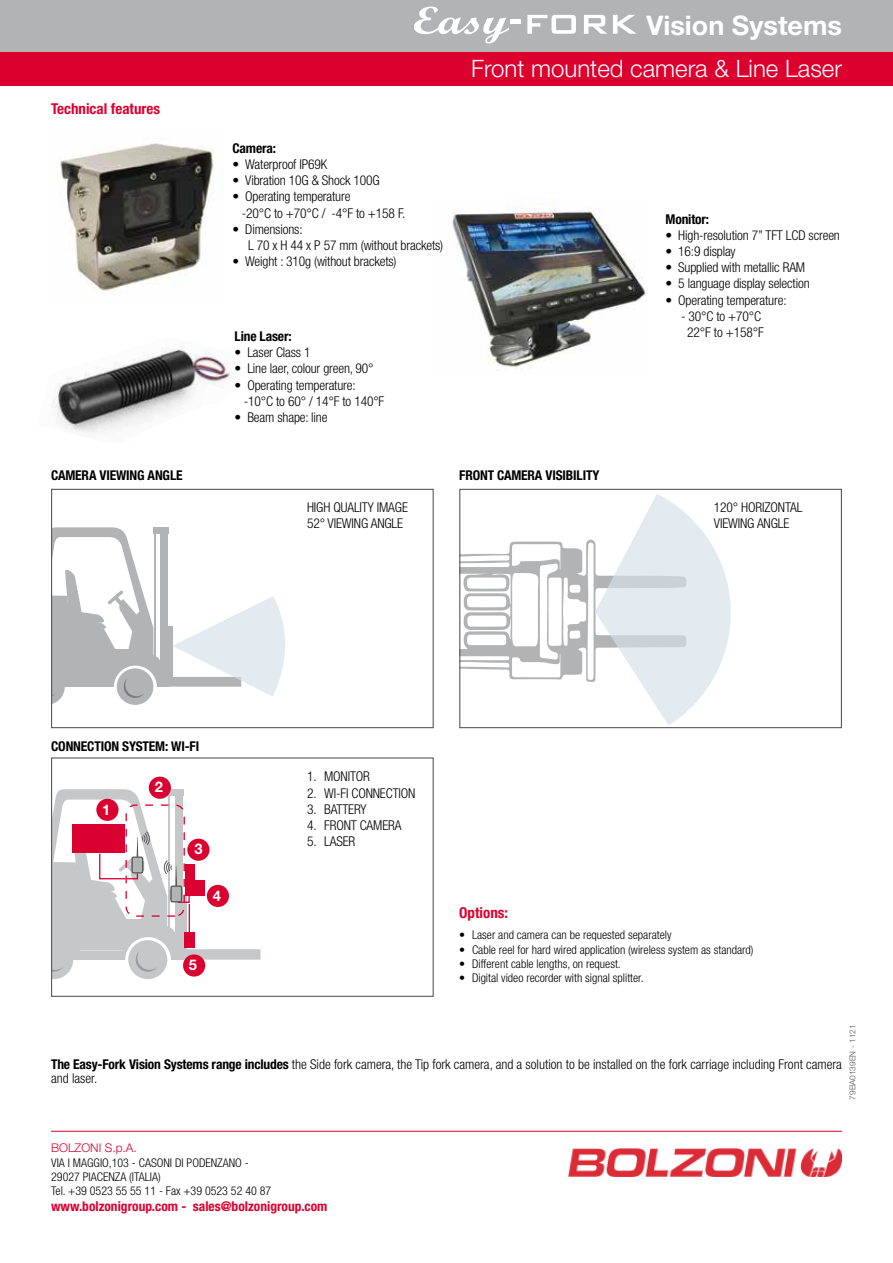
<style>
.page{position:relative;width:893px;height:1263px;background:#fff}
.page>*{position:absolute;margin:0;border:0;box-sizing:border-box;transform-origin:0 0}
.t1{font:700 27px "Helvetica Neue LT Std";color:#fff}
.t2{font:300 24px "Helvetica Neue LT Std";color:#fff}
.t3{font:700 condensed 15px "Helvetica Neue LT Std";color:#dc002e}
.t4{font:700 14.7px "Helvetica Neue LT Std";color:#fff}
.t5{font:300 condensed 13.5px/16.2px "Helvetica Neue LT Std";letter-spacing:-.01em;color:#000}
.t6{font:700 condensed 13.5px "Helvetica Neue LT Std";letter-spacing:-.01em;color:#000}
.t7{font:700 condensed 13.5px "Helvetica Neue LT Std";color:#dc002e}
.t8{font:300 condensed 12px/14.4px "Helvetica Neue LT Std";color:#000}
.t9{font:300 12px "Helvetica Neue LT Std";color:#dc002e}
.t10{font:300 8.25px "Helvetica Neue LT Std";color:#58585a}
.s1{font-weight:700}
</style>
<div class="page">
<hr style="left:51px;top:1131px;width:791px;height:1px;background:#dc002e">
<img style="left:568px;top:1148px;width:274px;height:29px">
<div style="left:0;top:51px;width:893px;height:34px;background:#dc002e"></div>
<div style="left:0;top:0;width:893px;height:51px;background:#b1b3b4"></div>
<svg style="left:53px;top:527px;width:232px;height:178px"></svg>
<div style="left:51px;top:489px;width:383px;height:239px;border:1px solid #58585a"></div>
<svg style="left:461px;top:494px;width:270px;height:231px"></svg>
<div style="left:459px;top:489px;width:383px;height:239px;border:1px solid #58585a"></div>
<svg style="left:53px;top:789px;width:207px;height:190px"></svg>
<div style="left:171px;top:886px;width:11px;height:16px;background:#b1b3b4"></div>
<div style="left:170px;top:885px;width:12px;height:17px;border:1px solid #58585a"></div>
<div style="left:96px;top:799px;width:22px;height:22px;background:#da002f;border-radius:50%"></div>
<div style="left:149px;top:777px;width:22px;height:22px;background:#da002f;border-radius:50%"></div>
<div style="left:187px;top:839px;width:22px;height:22px;background:#da002f;border-radius:50%"></div>
<div style="left:207px;top:885px;width:22px;height:22px;background:#da002f;border-radius:50%"></div>
<div style="left:184px;top:932px;width:10px;height:16px;background:#da002f"></div>
<hr style="left:189px;top:904px;width:1px;height:30px;background:#da002f">
<div style="left:183px;top:954px;width:22px;height:22px;background:#da002f;border-radius:50%"></div>
<div style="left:51px;top:757px;width:383px;height:240px;border:1px solid #58585a"></div>
<img style="left:60px;top:143px;width:154px;height:148px">
<img style="left:452px;top:199px;width:196px;height:169px">
<img style="left:51px;top:346px;width:182px;height:88px">
<svg style="left:414px;top:7px;width:95px;height:37px"></svg>
<hr style="left:511px;top:20px;width:10px;height:4px;background:#fff">
<svg style="left:527px;top:15px;width:49px;height:19px"></svg>
<svg style="left:584px;top:15px;width:23px;height:19px"></svg>
<svg style="left:613px;top:15px;width:24px;height:19px"></svg>
<p class="t3" style="left:51px;top:99px;width:111px">Technical features</p>
<p class="t6" style="left:51px;top:467px;width:133px">CAMERA VIEWING ANGLE</p>
<h1 class="t1" style="left:646px;top:9px;width:197px">Vision Systems</h1>
<h2 class="t2" style="left:471px;top:53px;width:372px">Front mounted camera &amp; Line Laser</h2>
<p class="t6" style="left:232px;top:140px;width:45px">Camera:</p>
<p class="t5" style="left:232px;top:156px;width:96px">• Waterproof IP69K</p>
<p class="t5" style="left:232px;top:172px;width:149px">• Vibration 10G &amp; Shock 100G</p>
<p class="t5" style="left:242px;top:188px;width:165px;text-indent:-9px">• Operating temperature<br>-20°C to +70°C / -4°F to +158 F.</p>
<p class="t5" style="left:248px;top:221px;width:197px;text-indent:-16px">• Dimensions:<br>L 70 x H 44 x P 57 mm (without brackets)</p>
<p class="t5" style="left:232px;top:253px;width:166px">• Weight : 310g (without brackets)</p>
<p class="t6" style="left:235px;top:328px;width:59px">Line Laser:</p>
<p class="t5" style="left:235px;top:344px;width:78px">• Laser Class 1</p>
<p class="t5" style="left:235px;top:360px;width:141px">• Line laer, colour green, 90°</p>
<p class="t5" style="left:244px;top:377px;width:142px;text-indent:-9px">• Operating temperature: -10°C to 60° / 14°F to 140°F</p>
<p class="t5" style="left:235px;top:409px;width:94px">• Beam shape: line</p>
<p class="t5" style="left:307px;top:499px;width:102px">HIGH QUALITY IMAGE<br>52° VIEWING ANGLE</p>
<p class="t6" style="left:459px;top:467px;width:142px">FRONT CAMERA VISIBILITY</p>
<p class="t6" style="left:665px;top:211px;width:45px">Monitor:</p>
<p class="t5" style="left:665px;top:227px;width:176px">• High-resolution 7’’ TFT LCD screen</p>
<p class="t5" style="left:665px;top:243px;width:72px">• 16:9 display</p>
<p class="t5" style="left:665px;top:259px;width:141px">• Supplied with metallic RAM</p>
<p class="t5" style="left:665px;top:275px;width:146px">• 5 language display selection</p>
<p class="t5" style="left:665px;top:292px;width:123px">• Operating temperature:</p>
<p class="t5" style="left:681px;top:308px;width:84px;text-align:center">- 30°C to +70°C<br>22°F to +158°F</p>
<p class="t5" style="left:714px;top:499px;width:90px">120° HORIZONTAL<br>VIEWING ANGLE</p>
<p class="t6" style="left:51px;top:738px;width:150px">CONNECTION SYSTEM: WI-FI</p>
<p class="t4" style="left:102px;top:800px;width:10px">1</p>
<p class="t4" style="left:155px;top:778px;width:10px">2</p>
<p class="t4" style="left:195px;top:840px;width:10px">3</p>
<p class="t4" style="left:213px;top:886px;width:10px">4</p>
<p class="t4" style="left:189px;top:956px;width:10px">5</p>
<p class="t5" style="left:307px;top:768px;width:64px">1. MONITOR</p>
<p class="t5" style="left:307px;top:784px;width:110px">2. WI-FI CONNECTION</p>
<p class="t5" style="left:307px;top:801px;width:61px">3. BATTERY</p>
<p class="t5" style="left:307px;top:817px;width:96px">4. FRONT CAMERA</p>
<p class="t5" style="left:307px;top:833px;width:50px">5. LASER</p>
<p class="t3" style="left:459px;top:903px;width:50px">Options:</p>
<p class="t8" style="left:459px;top:927px;width:214px">• Laser and camera can be requested separately</p>
<p class="t8" style="left:459px;top:942px;width:296px">• Cable reel for hard wired application (wireless system as standard)</p>
<p class="t8" style="left:459px;top:956px;width:163px">• Different cable lengths, on request.</p>
<p class="t8" style="left:459px;top:971px;width:186px">• Digital video recorder with signal splitter.</p>
<p class="t10" style="left:847px;top:1099px;width:76px;rotate:-90deg">79BA0139EN - 1121</p>
<p class="t5" style="left:51px;top:1057px;width:792px;line-height:13.5px"><span class="s1">The Easy-Fork Vision Systems range includes</span> the Side fork camera, the Tip fork camera, and a solution to be installed on the fork carriage including Front camera and laser.</p>
<p class="t9" style="left:51px;top:1140px;width:87px">BOLZONI S.p.A.</p>
<p class="t8" style="left:51px;top:1155px;width:222px">VIA I MAGGIO,103 - CASONI DI PODENZANO -<br>29027 PIACENZA (ITALIA)<br>Tel. +39 0523 55 55 11 - Fax +39 0523 52 40 87</p>
<p class="t7" style="left:51px;top:1198px;width:278px">www.bolzonigroup.com - sales@bolzonigroup.com</p>
</div>
